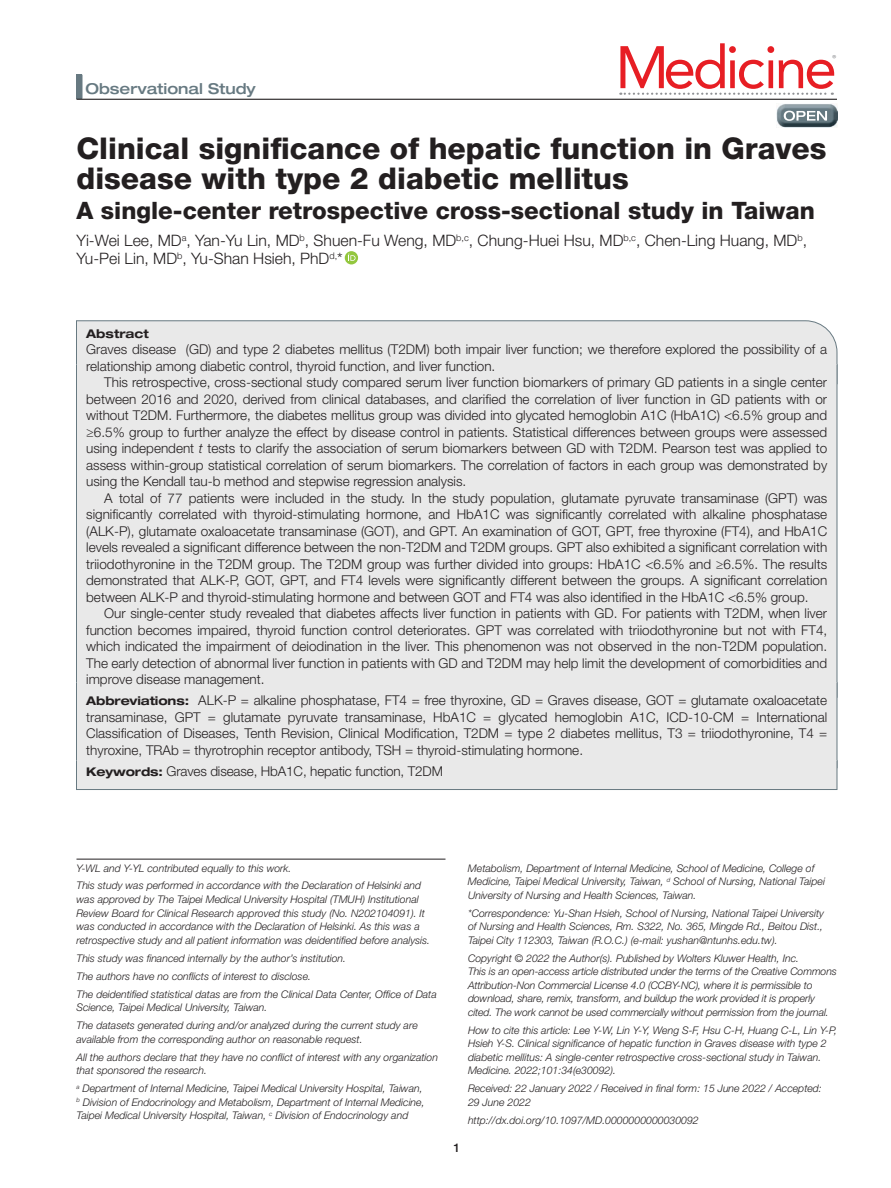
<style>
.page{position:relative;width:891px;height:1188px;background:#fff}
.page>*{position:absolute;margin:0;border:0;box-sizing:border-box;transform-origin:0 0}
.t1{font:59.4px "Avenir";letter-spacing:-.06em;color:#e71e24}
.t2{font:800 30px/30px "Helvetica Neue LT Std";color:#231f20}
.t3{font:800 24px "Helvetica Neue LT Std";color:#231f20}
.t4{font:300 15.75px/18px "Helvetica Neue LT Std";color:#231f20}
.t5{font:500 expanded 15px "Helvetica Neue LT Std";color:#667981}
.t6{font:300 13.5px/16.5px "Helvetica Neue LT Std";color:#231f20;text-align:justify}
.t7{font:700 expanded 12px "Helvetica Neue LT Std";color:#231f20}
.t8{font:500 12px "Helvetica Neue LT Std";color:#231f20}
.t9{font:italic 300 10.5px/13.5px "Helvetica Neue LT Std";color:#231f20}
.t10{font:500 10.35px "Akzidenz Grotesk BE";color:#909295}
.s1{font-style:italic}
.s2{font-weight:700;font-stretch:expanded;font-size:12px}
</style>
<div class="page">
<div style="left:76px;top:74px;width:6px;height:25px;background:#677981"></div>
<hr style="left:76px;top:99px;width:761px;height:1px;background:#231f20">
<img style="left:776px;top:104px;width:61px;height:24px">
<svg style="left:784px;top:111px;width:43px;height:10px"></svg>
<svg style="left:620px;top:93px;width:213px;height:2px"></svg>
<div style="left:76px;top:320px;width:762px;height:65px;background:#e9e9e9"></div>
<div style="left:76px;top:364px;width:761px;height:335px;background:#e9e9e9"></div>
<div style="left:76px;top:682px;width:761px;height:87px;background:#e9e9e9"></div>
<div style="left:76px;top:760px;width:761px;height:30px;background:#e9e9e9"></div>
<div style="left:76px;top:760px;width:761px;height:30px;border:1px solid #677981"></div>
<div style="left:345px;top:251px;width:13px;height:13px;background:#93c73e;border-radius:50%"></div>
<svg style="left:348px;top:254px;width:8px;height:7px"></svg>
<hr style="left:76px;top:859px;width:370px;height:1px;background:#231f20">
<p class="t5" style="left:86px;top:80px;width:172px">Observational Study</p>
<h1 class="t1" style="left:615px;top:33px;width:223px">Medicine</h1>
<p class="t10" style="left:832px;top:52px;width:6px">®</p>
<h2 class="t2" style="left:76px;top:134px;width:752px">Clinical significance of hepatic function in Graves disease with type 2 diabetic mellitus</h2>
<h3 class="t3" style="left:76px;top:197px;width:740px">A single-center retrospective cross-sectional study in Taiwan</h3>
<p class="t4" style="left:76px;top:231px;width:732px">Yi-Wei Lee, MD<sup>a</sup>, Yan-Yu Lin, MD<sup>b</sup>, Shuen-Fu Weng, MD<sup>b,c</sup>, Chung-Huei Hsu, MD<sup>b,c</sup>, Chen-Ling Huang, MD<sup>b</sup>,<br>Yu-Pei Lin, MD<sup>b</sup>, Yu-Shan Hsieh, PhD<sup>d,</sup>*</p>
<p class="t7" style="left:86px;top:326px;width:64px">Abstract</p>
<p class="t6" style="left:86px;top:341px;width:742px">Graves disease (GD) and type 2 diabetes mellitus (T2DM) both impair liver function; we therefore explored the possibility of a relationship among diabetic control, thyroid function, and liver function.</p>
<p class="t6" style="left:86px;top:374px;width:743px;text-indent:18px">This retrospective, cross-sectional study compared serum liver function biomarkers of primary GD patients in a single center between 2016 and 2020, derived from clinical databases, and clarified the correlation of liver function in GD patients with or without T2DM. Furthermore, the diabetes mellitus group was divided into glycated hemoglobin A1C (HbA1C) &lt;6.5% group and ≥6.5% group to further analyze the effect by disease control in patients. Statistical differences between groups were assessed using independent <span class="s1">t</span> tests to clarify the association of serum biomarkers between GD with T2DM. Pearson test was applied to assess within-group statistical correlation of serum biomarkers. The correlation of factors in each group was demonstrated by using the Kendall tau-b method and stepwise regression analysis.</p>
<p class="t6" style="left:86px;top:490px;width:743px;text-indent:18px">A total of 77 patients were included in the study. In the study population, glutamate pyruvate transaminase (GPT) was significantly correlated with thyroid-stimulating hormone, and HbA1C was significantly correlated with alkaline phosphatase (ALK-P), glutamate oxaloacetate transaminase (GOT), and GPT. An examination of GOT, GPT, free thyroxine (FT4), and HbA1C levels revealed a significant difference between the non-T2DM and T2DM groups. GPT also exhibited a significant correlation with triiodothyronine in the T2DM group. The T2DM group was further divided into groups: HbA1C &lt;6.5% and ≥6.5%. The results demonstrated that ALK-P, GOT, GPT, and FT4 levels were significantly different between the groups. A significant correlation between ALK-P and thyroid-stimulating hormone and between GOT and FT4 was also identified in the HbA1C &lt;6.5% group.</p>
<p class="t6" style="left:86px;top:605px;width:743px;text-indent:18px">Our single-center study revealed that diabetes affects liver function in patients with GD. For patients with T2DM, when liver function becomes impaired, thyroid function control deteriorates. GPT was correlated with triiodothyronine but not with FT4, which indicated the impairment of deiodination in the liver. This phenomenon was not observed in the non-T2DM population.<br>The early detection of abnormal liver function in patients with GD and T2DM may help limit the development of comorbidities and improve disease management.</p>
<p class="t6" style="left:86px;top:692px;width:743px"><span class="s2">Abbreviations:</span> ALK-P = alkaline phosphatase, FT4 = free thyroxine, GD = Graves disease, GOT = glutamate oxaloacetate transaminase, GPT = glutamate pyruvate transaminase, HbA1C = glycated hemoglobin A1C, ICD-10-CM = International Classification of Diseases, Tenth Revision, Clinical Modification, T2DM = type 2 diabetes mellitus, T3 = triiodothyronine, T4 = thyroxine, TRAb = thyrotrophin receptor antibody, TSH = thyroid-stimulating hormone.</p>
<p class="t6" style="left:86px;top:763px;width:358px"><span class="s2">Keywords:</span> Graves disease, HbA1C, hepatic function, T2DM</p>
<p class="t9" style="left:76px;top:859px;width:346px;line-height:18px">Y-WL and Y-YL contributed equally to this work.<br>This study was performed in accordance with the Declaration of Helsinki and</p>
<p class="t9" style="left:76px;top:892px;width:355px">was approved by The Taipei Medical University Hospital (TMUH) Institutional Review Board for Clinical Research approved this study (No. N202104091). It was conducted in accordance with the Declaration of Helsinki. As this was a retrospective study and all patient information was deidentified before analysis.</p>
<p class="t9" style="left:76px;top:949px;width:362px;line-height:18px">This study was financed internally by the author’s institution.<br>The authors have no conflicts of interest to disclose.<br>The deidentified statistical datas are from the Clinical Data Center, Office of Data</p>
<p class="t9" style="left:76px;top:998px;width:343px;line-height:18px">Science, Taipei Medical University, Taiwan.<br>The datasets generated during and/or analyzed during the current study are</p>
<p class="t9" style="left:76px;top:1030px;width:363px;line-height:18px">available from the corresponding author on reasonable request.<br>All the authors declare that they have no conflict of interest with any organization</p>
<p class="t9" style="left:76px;top:1061px;width:348px;line-height:18px">that sponsored the research.<br><sup>a</sup> Department of Internal Medicine, Taipei Medical University Hospital, Taiwan,</p>
<p class="t9" style="left:76px;top:1095px;width:350px"><sup>b</sup> Division of Endocrinology and Metabolism, Department of Internal Medicine,<br>Taipei Medical University Hospital, Taiwan, <sup>c</sup> Division of Endocrinology and</p>
<p class="t8" style="left:453px;top:1140px;width:8px">1</p>
<p class="t9" style="left:468px;top:861px;width:358px">Metabolism, Department of Internal Medicine, School of Medicine, College of<br>Medicine, Taipei Medical University, Taiwan, <sup>d</sup> School of Nursing, National Taipei<br>University of Nursing and Health Sciences, Taiwan.</p>
<p class="t9" style="left:468px;top:906px;width:358px;text-align:justify">*Correspondence: Yu-Shan Hsieh, School of Nursing, National Taipei University of Nursing and Health Sciences, Rm. S322, No. 365, Mingde Rd., Beitou Dist., Taipei City 112303, Taiwan (R.O.C.) (e-mail: yushan@ntunhs.edu.tw).</p>
<p class="t9" style="left:468px;top:951px;width:370px">Copyright © 2022 the Author(s). Published by Wolters Kluwer Health, Inc.<br>This is an open-access article distributed under the terms of the Creative Commons Attribution-Non Commercial License 4.0 (CCBY-NC), where it is permissible to download, share, remix, transform, and buildup the work provided it is properly cited. The work cannot be used commercially without permission from the journal.</p>
<p class="t9" style="left:468px;top:1023px;width:370px">How to cite this article: Lee Y-W, Lin Y-Y, Weng S-F, Hsu C-H, Huang C-L, Lin Y-P, Hsieh Y-S. Clinical significance of hepatic function in Graves disease with type 2 diabetic mellitus: A single-center retrospective cross-sectional study in Taiwan.<br>Medicine. 2022;101:34(e30092).</p>
<p class="t9" style="left:468px;top:1081px;width:355px">Received: 22 January 2022 / Received in final form: 15 June 2022 / Accepted:<br>29 June 2022</p>
<p class="t9" style="left:468px;top:1113px;width:232px">http://dx.doi.org/10.1097/MD.0000000000030092</p>
</div>
